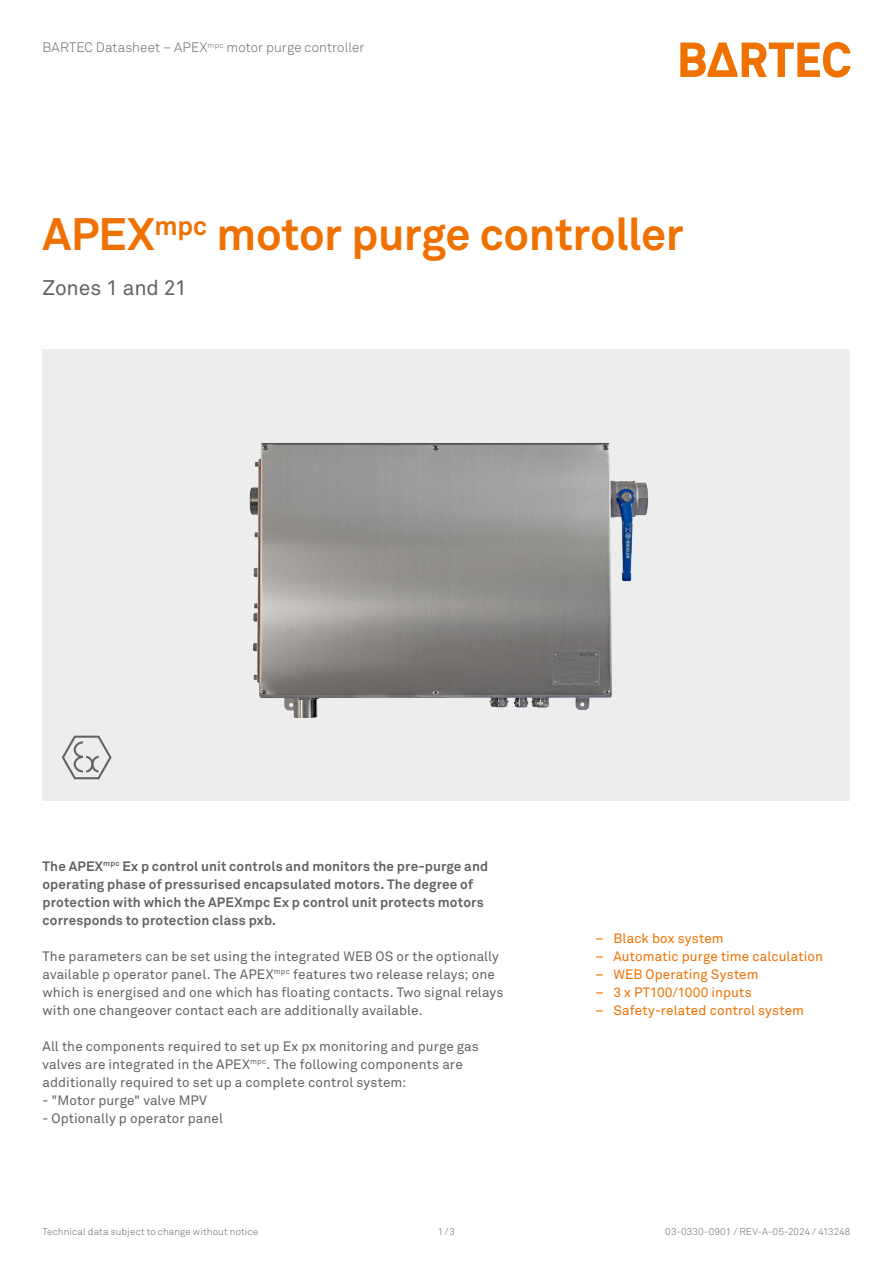
<style>
.page{position:relative;width:893px;height:1263px;background:#fff}
.page>*{position:absolute;margin:0;border:0;box-sizing:border-box;transform-origin:0 0}
._01_Productname_30{font:700 45px "Akkurat Pro";letter-spacing:-.01em;color:#ef7100}
._02_Subheadline_14{font:21px "Akkurat Pro";letter-spacing:-.01em;color:#636366}
._03_Copy_9{font:13.5px/18px "Akkurat Pro";letter-spacing:.005em;color:#636366}
._03_Copy_9-2{font:700 13.5px/18px "Akkurat Pro";letter-spacing:.01em;color:#636366}
.t1{font:13.5px "Akkurat Pro";letter-spacing:.01em;color:#ef7100}
._04_Head_9{font:300 13.5px "Akkurat Pro";letter-spacing:.005em;color:#636366}
.t2{font:300 9.75px "Akkurat Pro";letter-spacing:.015em;color:#636366}
</style>
<div class="page">
<svg style="left:680px;top:42px;width:170px;height:36px"></svg>
<div style="left:43px;top:349px;width:807px;height:451px;background:#ededee"></div>
<svg style="left:62px;top:736px;width:50px;height:43px"></svg>
<img style="left:249px;top:442px;width:400px;height:276px">
<p class="_04_Head_9" style="left:43px;top:39px;width:324px">BARTEC Datasheet – APEX<sup>mpc</sup> motor purge controller</p>
<p class="_01_Productname_30" style="left:43px;top:206px;width:642px">APEX<sup>mpc</sup> motor purge controller</p>
<p class="_02_Subheadline_14" style="left:43px;top:275px;width:146px">Zones 1 and 21</p>
<p class="_03_Copy_9-2" style="left:43px;top:857px;width:447px">The APEX<sup>mpc</sup> Ex p control unit controls and monitors the pre-purge and operating phase of pressurised encapsulated motors. The degree of protection with which the APEXmpc Ex p control unit protects motors corresponds to protection class pxb.</p>
<p class="_03_Copy_9" style="left:43px;top:947px;width:462px">The parameters can be set using the integrated WEB OS or the optionally available p operator panel. The APEX<sup>mpc</sup> features two release relays; one which is energised and one which has floating contacts. Two signal relays with one changeover contact each are additionally available.</p>
<p class="_03_Copy_9" style="left:43px;top:1037px;width:438px">All the components required to set up Ex px monitoring and purge gas valves are integrated in the APEX<sup>mpc</sup>. The following components are additionally required to set up a complete control system:</p>
<p class="_03_Copy_9" style="left:43px;top:1091px;width:166px">- "Motor purge" valve MPV</p>
<p class="_03_Copy_9" style="left:43px;top:1109px;width:182px">- Optionally p operator panel</p>
<p class="t1" style="left:595px;top:930px;width:130px">– Black box system</p>
<p class="t1" style="left:595px;top:948px;width:229px">– Automatic purge time calculation</p>
<p class="t1" style="left:595px;top:966px;width:165px">– WEB Operating System</p>
<p class="t1" style="left:595px;top:984px;width:158px">– 3 x PT100/1000 inputs</p>
<p class="t1" style="left:595px;top:1002px;width:210px">– Safety-related control system</p>
<p class="t2" style="left:43px;top:1226px;width:217px">Technical data subject to change without notice</p>
<p class="t2" style="left:438px;top:1226px;width:19px">1/3</p>
<p class="t2" style="left:665px;top:1226px;width:187px">03-0330-0901 / REV-A-05-2024 / 413248</p>
</div>
